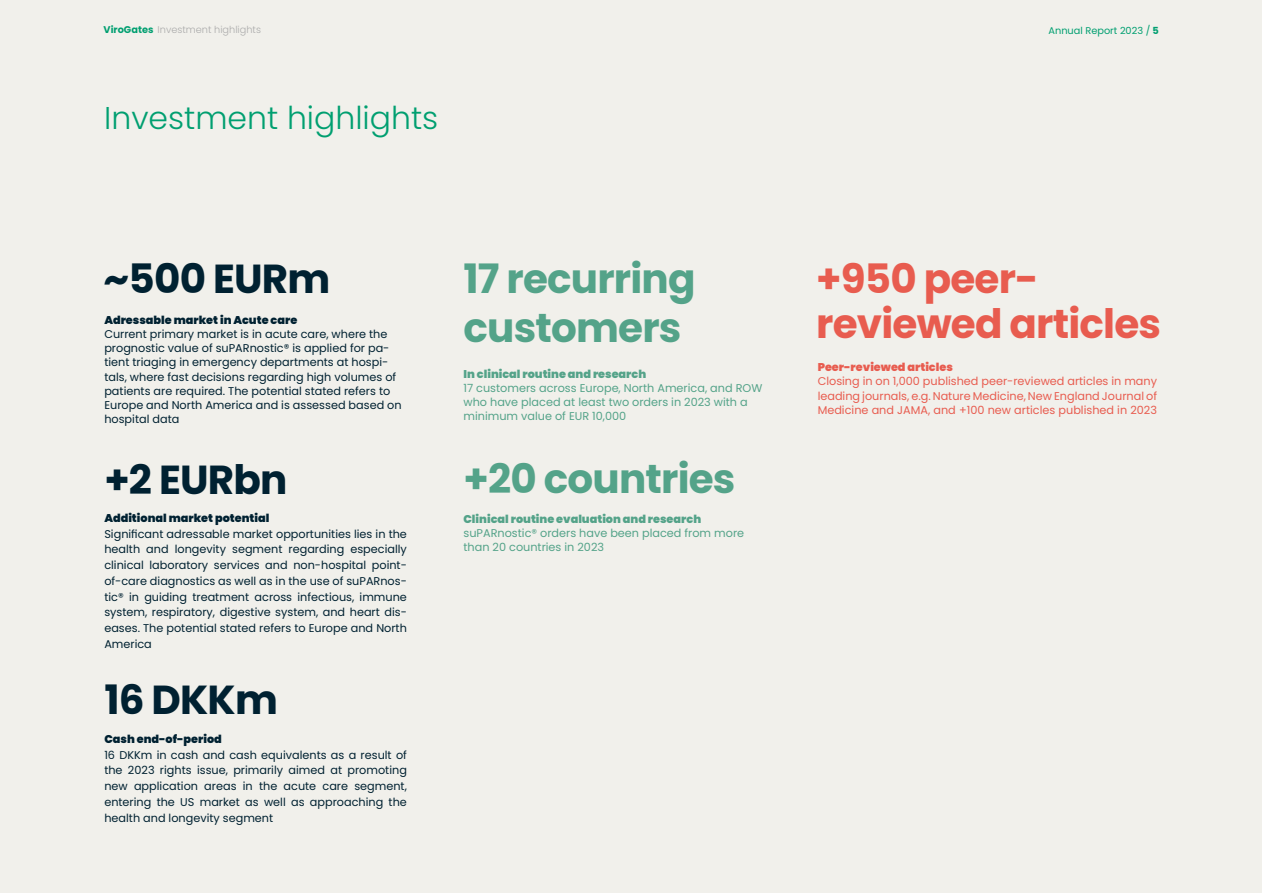
<style>
.page{position:relative;width:1263px;height:893px;background:#fff}
.page>*{position:absolute;margin:0;border:0;box-sizing:border-box;transform-origin:0 0}
.t1{font:700 40.5px/48.6px "Poppins";letter-spacing:-.02em;color:#54a389}
.t2{font:700 40.5px/45px "Poppins";letter-spacing:-.02em;color:#e85c4f}
.t3{font:700 40.5px "Poppins";letter-spacing:-.02em;color:#002131}
.Subtitle{font:300 31.5px "Poppins";color:#009f70}
.Regular_7_5{font:11.25px/15.8px "Poppins";color:#002131;text-align:justify}
.t4{font:11.25px/14.2px "Poppins";color:#54a389}
.t5{font:11.25px/14.2px "Poppins";color:#e85c4f;text-align:justify}
.Black_7_5{font:900 11.25px "Poppins";color:#002131}
.t6{font:900 11.25px "Poppins";color:#54a389}
.t7{font:900 11.25px "Poppins";color:#e85c4f}
.t8{font:300 9.75px "Poppins";color:#ababab}
.t9{font:9.75px "Poppins";color:#009f70}
.s1{font-weight:700;color:#009f70}
.s2{font-weight:700}
</style>
<div class="page">
<div style="left:0;top:0;width:1262px;height:893px;background:#f1f0eb"></div>
<p class="t8" style="left:104px;top:24px;width:159px"><span class="s1">ViroGates</span> Investment highlights</p>
<p class="t9" style="left:1048px;top:25px;width:112px">Annual Report 2023 / <span class="s2">5</span></p>
<p class="Subtitle" style="left:104px;top:99px;width:336px">Investment highlights</p>
<p class="t3" style="left:104px;top:256px;width:228px">~500 EURm</p>
<p class="t1" style="left:463px;top:255px;width:234px">17 recurring customers</p>
<p class="t2" style="left:816px;top:257px;width:346px">+950 peer&shy;reviewed articles</p>
<p class="Black_7_5" style="left:104px;top:313px;width:194px">Adressable market in Acute care</p>
<p class="Regular_7_5" style="left:104px;top:327px;width:299px;line-height:14.2px;text-align:left">Current primary market is in acute care, where the prognostic value of suPARnostic® is applied for pa&shy;tient triaging in emergency departments at hospi&shy;tals, where fast decisions regarding high volumes of patients are required. The potential stated refers to Europe and North America and is assessed based on hospital data</p>
<p class="t7" style="left:818px;top:361px;width:137px">Peer-reviewed articles</p>
<p class="t5" style="left:818px;top:374px;width:341px">Closing in on 1,000 published peer-reviewed articles in many leading journals, e.g. Nature Medicine, New England Journal of Medicine and JAMA, and +100 new articles published in 2023</p>
<p class="t6" style="left:463px;top:367px;width:184px">In clinical routine and research</p>
<p class="t4" style="left:463px;top:381px;width:300px">17 customers across Europe, North America, and ROW who have placed at least two orders in 2023 with a minimum value of EUR 10,000</p>
<p class="t3" style="left:104px;top:456px;width:185px">+2 EURbn</p>
<p class="t1" style="left:463px;top:455px;width:273px">+20 countries</p>
<p class="Black_7_5" style="left:104px;top:511px;width:166px">Additional market potential</p>
<p class="Regular_7_5" style="left:104px;top:526px;width:304px">Significant adressable market opportunities lies in the health and longevity segment regarding especially clinical laboratory services and non-hospital point&shy;of-care diagnostics as well as in the use of suPARnos&shy;tic® in guiding treatment across infectious, immune system, respiratory, digestive system, and heart dis&shy;eases. The potential stated refers to Europe and North America</p>
<p class="t3" style="left:104px;top:677px;width:175px">16 DKKm</p>
<p class="Black_7_5" style="left:104px;top:732px;width:119px">Cash end-of-period</p>
<p class="Regular_7_5" style="left:104px;top:747px;width:304px">16 DKKm in cash and cash equivalents as a result of the 2023 rights issue, primarily aimed at promoting new application areas in the acute care segment, entering the US market as well as approaching the health and longevity segment</p>
<p class="t6" style="left:463px;top:512px;width:239px">Clinical routine evaluation and research</p>
<p class="t4" style="left:463px;top:526px;width:282px">suPARnostic® orders have been placed from more than 20 countries in 2023</p>
</div>
